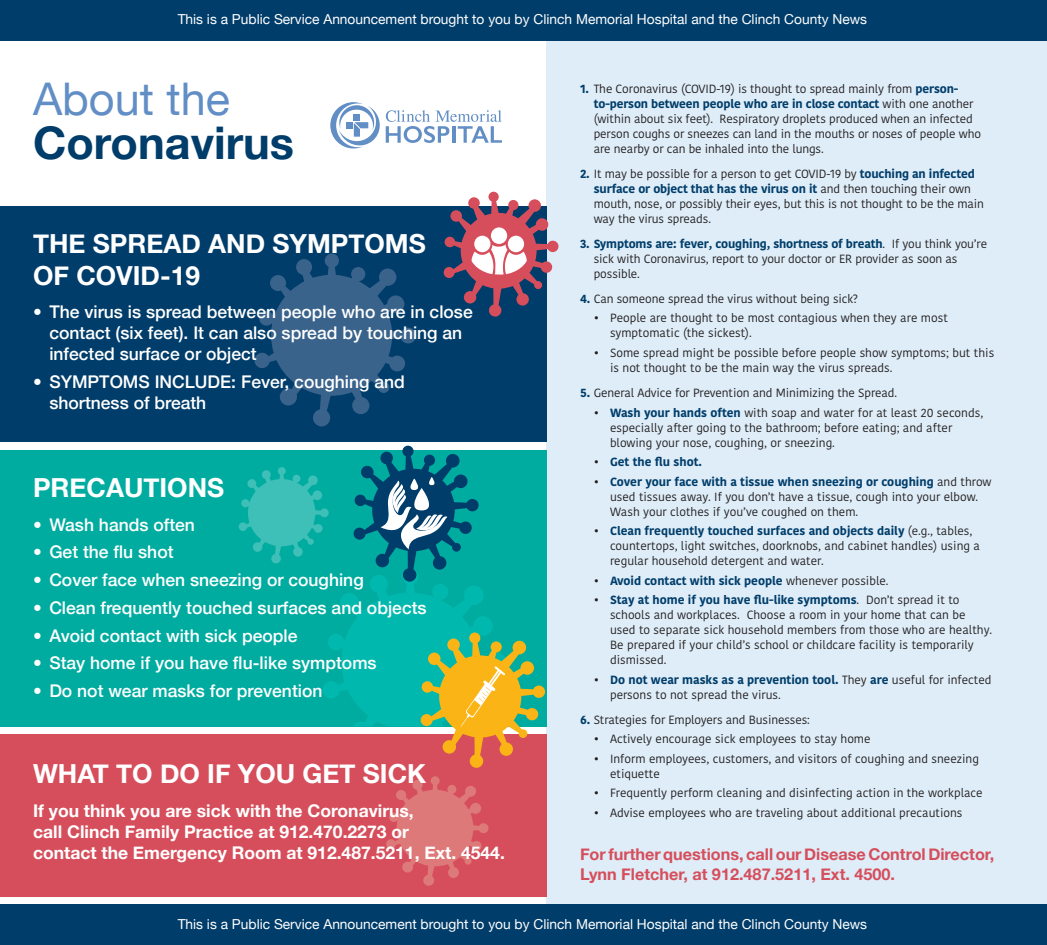
<style>
.page{position:relative;width:1047px;height:945px;background:#fff}
.page>*{position:absolute;margin:0;border:0;box-sizing:border-box;transform-origin:0 0}
.t1{font:700 45px "Helvetica Neue";color:#003d6a}
.t2{font:45px "Helvetica Neue";color:#628ec6}
.t3{font:700 26.25px/31.5px "Helvetica Neue";color:#fff}
.t4{font:500 17.5px/21px "Helvetica Neue";color:#fff}
.t5{font:700 17.5px/21px "Helvetica Neue";color:#fff}
.t6{font:700 16.25px/19.5px "Helvetica Neue";color:#d64e5b}
.t7{font:13.75px "Helvetica Neue";color:#fff}
.t8{font:11.88px/15px "Kohinoor Devanagari";color:#231f20}
.t9{font:700 11.88px "Kohinoor Devanagari";color:#003d6a}
.s1{font-weight:700;color:#003d6a}
.s2{font-weight:400;color:#231f20}
</style>
<div class="page">
<div style="left:546px;top:41px;width:500px;height:875px;background:#deedf8"></div>
<div style="left:0;top:450px;width:546px;height:276px;background:#00aca0"></div>
<div style="left:0;top:734px;width:546px;height:163px;background:#d64e5b"></div>
<div style="left:0;top:904px;width:1046px;height:41px;background:#003d6a"></div>
<div style="left:0;top:0;width:1046px;height:41px;background:#003d6a"></div>
<div style="left:0;top:206px;width:546px;height:236px;background:#003d6a"></div>
<svg style="left:254px;top:254px;width:162px;height:172px"></svg>
<svg style="left:443px;top:191px;width:115px;height:126px"></svg>
<svg style="left:239px;top:445px;width:306px;height:323px"></svg>
<svg style="left:386px;top:776px;width:102px;height:110px"></svg>
<svg style="left:330px;top:102px;width:172px;height:46px"></svg>
<p class="t7" style="left:178px;top:10px;width:690px">This is a Public Service Announcement brought to you by Clinch Memorial Hospital and the Clinch County News</p>
<h1 class="t2" style="left:33px;top:67px;width:198px">About the</h1>
<h1 class="t1" style="left:33px;top:107px;width:262px">Coronavirus</h1>
<h2 class="t3" style="left:33px;top:229px;width:394px">THE SPREAD AND SYMPTOMS<br>OF COVID-19</h2>
<h3 class="t4" style="left:49px;top:300px;width:425px;text-indent:-16px">• The virus is spread between people who are in close contact (six feet). It can also spread by touching an infected surface or object</h3>
<h3 class="t4" style="left:49px;top:370px;width:357px;text-indent:-16px">• SYMPTOMS INCLUDE: Fever, coughing and shortness of breath</h3>
<h2 class="t3" style="left:33px;top:473px;width:193px">PRECAUTIONS</h2>
<h3 class="t4" style="left:33px;top:513px;width:163px">• Wash hands often</h3>
<h3 class="t4" style="left:33px;top:540px;width:142px">• Get the flu shot</h3>
<h3 class="t4" style="left:33px;top:568px;width:332px">• Cover face when sneezing or coughing</h3>
<h3 class="t4" style="left:33px;top:596px;width:395px">• Clean frequently touched surfaces and objects</h3>
<h3 class="t4" style="left:33px;top:624px;width:266px">• Avoid contact with sick people</h3>
<h3 class="t4" style="left:33px;top:651px;width:345px">• Stay home if you have flu-like symptoms</h3>
<h3 class="t4" style="left:33px;top:679px;width:291px">• Do not wear masks for prevention</h3>
<h2 class="t3" style="left:33px;top:759px;width:394px">WHAT TO DO IF YOU GET SICK</h2>
<h3 class="t5" style="left:33px;top:801px;width:473px">If you think you are sick with the Coronavirus,<br>call Clinch Family Practice at 912.470.2273 or<br>contact the Emergency Room at 912.487.5211, Ext. 4544.</h3>
<p class="t8" style="left:593px;top:81px;width:388px;text-indent:-14px"><span class="s1">1.</span> The Coronavirus (COVID-19) is thought to spread mainly from <span class="s1">person&shy;to-person between people who are in close contact</span> with one another (within about six feet). Respiratory droplets produced when an infected person coughs or sneezes can land in the mouths or noses of people who are nearby or can be inhaled into the lungs.</p>
<p class="t8" style="left:593px;top:166px;width:392px;text-indent:-14px"><span class="s1">2.</span> It may be possible for a person to get COVID-19 by <span class="s1">touching an infected surface or object that has the virus on it</span> and then touching their own mouth, nose, or possibly their eyes, but this is not thought to be the main way the virus spreads.</p>
<p class="t8" style="left:593px;top:236px;width:395px;text-indent:-14px"><span class="s1">3. Symptoms are: fever, coughing, shortness of breath</span>. If you think you’re sick with Coronavirus, report to your doctor or ER provider as soon as possible.</p>
<p class="t8" style="left:580px;top:291px;width:279px"><span class="s1">4.</span> Can someone spread the virus without being sick?</p>
<p class="t8" style="left:610px;top:311px;width:339px;text-indent:-16px">• People are thought to be most contagious when they are most symptomatic (the sickest).</p>
<p class="t8" style="left:610px;top:345px;width:386px;text-indent:-16px">• Some spread might be possible before people show symptoms; but this is not thought to be the main way the virus spreads.</p>
<p class="t8" style="left:580px;top:385px;width:318px"><span class="s1">5.</span> General Advice for Prevention and Minimizing the Spread.</p>
<p class="t8" style="left:610px;top:405px;width:374px;text-indent:-16px">• <span class="s1">Wash your hands often</span> with soap and water for at least 20 seconds, especially after going to the bathroom; before eating; and after blowing your nose, coughing, or sneezing.</p>
<p class="t9" style="left:593px;top:451px;width:110px"><span class="s2">•</span> Get the flu shot.</p>
<p class="t8" style="left:610px;top:474px;width:383px;text-indent:-16px">• <span class="s1">Cover your face with a tissue when sneezing or coughing</span> and throw used tissues away. If you don’t have a tissue, cough into your elbow.<br>Wash your clothes if you’ve coughed on them.</p>
<p class="t8" style="left:610px;top:523px;width:371px;text-indent:-16px">• <span class="s1">Clean frequently touched surfaces and objects daily</span> (e.g., tables, countertops, light switches, doorknobs, and cabinet handles) using a regular household detergent and water.</p>
<p class="t9" style="left:593px;top:570px;width:296px"><span class="s2">•</span> Avoid contact with sick people <span class="s2">whenever possible.</span></p>
<p class="t8" style="left:610px;top:592px;width:383px;text-indent:-16px">• <span class="s1">Stay at home if you have flu-like symptoms</span>. Don’t spread it to schools and workplaces. Choose a room in your home that can be used to separate sick household members from those who are healthy.<br>Be prepared if your child’s school or childcare facility is temporarily dismissed.</p>
<p class="t8" style="left:610px;top:672px;width:383px;text-indent:-16px">• <span class="s1">Do not wear masks as a prevention tool.</span> They <span class="s1">are</span> useful for infected persons to not spread the virus.</p>
<p class="t8" style="left:580px;top:712px;width:231px"><span class="s1">6.</span> Strategies for Employers and Businesses:</p>
<p class="t8" style="left:593px;top:732px;width:278px">• Actively encourage sick employees to stay home</p>
<p class="t8" style="left:610px;top:751px;width:370px;text-indent:-16px">• Inform employees, customers, and visitors of coughing and sneezing etiquette</p>
<p class="t8" style="left:593px;top:786px;width:390px">• Frequently perform cleaning and disinfecting action in the workplace</p>
<p class="t8" style="left:593px;top:805px;width:370px">• Advise employees who are traveling about additional precautions</p>
<h3 class="t6" style="left:580px;top:845px;width:415px">For further questions, call our Disease Control Director,<br>Lynn Fletcher, at 912.487.5211, Ext. 4500.</h3>
<p class="t7" style="left:178px;top:914px;width:690px">This is a Public Service Announcement brought to you by Clinch Memorial Hospital and the Clinch County News</p>
</div>
